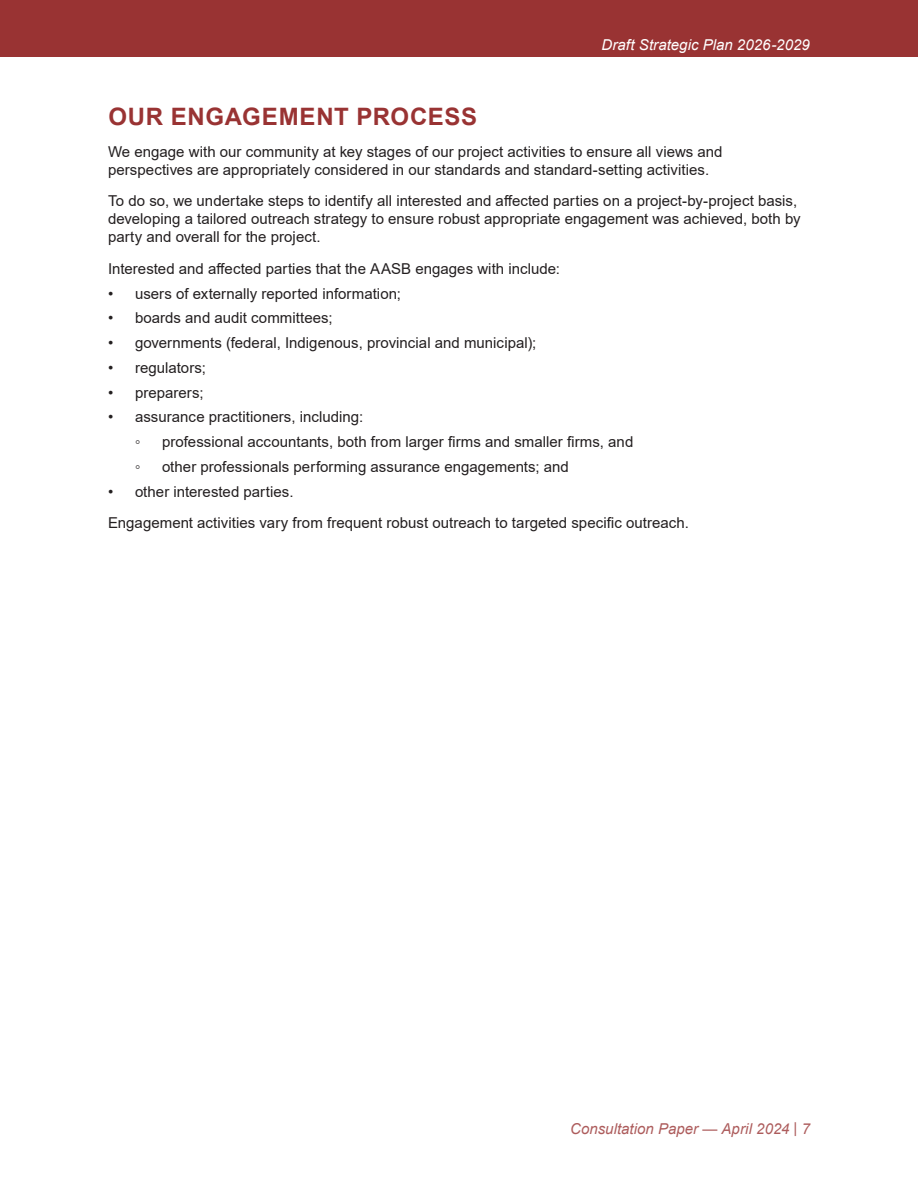
<style>
.page{position:relative;width:918px;height:1188px;background:#fff}
.page>*{position:absolute;margin:0;border:0;box-sizing:border-box;transform-origin:0 0}
.t1{font:700 24px "Arial";letter-spacing:.03em;color:#933}
.t2{font:15px/18px "Arial";letter-spacing:.005em;color:#231f20}
.t3{font:italic 15px "Arial";letter-spacing:.005em;color:#ad5c5c}
.t4{font:italic 15px "Arial";letter-spacing:.005em;color:#fff}
</style>
<div class="page">
<div style="left:0;top:0;width:918px;height:57px;background:#933"></div>
<p class="t4" style="left:601px;top:35px;width:210px">Draft Strategic Plan 2026-2029</p>
<h2 class="t1" style="left:108px;top:100px;width:370px">OUR ENGAGEMENT PROCESS</h2>
<p class="t2" style="left:108px;top:143px;width:616px">We engage with our community at key stages of our project activities to ensure all views and perspectives are appropriately considered in our standards and standard-setting activities.</p>
<p class="t2" style="left:108px;top:192px;width:694px">To do so, we undertake steps to identify all interested and affected parties on a project-by-project basis, developing a tailored outreach strategy to ensure robust appropriate engagement was achieved, both by party and overall for the project.</p>
<p class="t2" style="left:108px;top:260px;width:454px">Interested and affected parties that the AASB engages with include:</p>
<p class="t2" style="left:108px;top:284px;width:294px">• users of externally reported information;</p>
<p class="t2" style="left:108px;top:309px;width:226px">• boards and audit committees;</p>
<p class="t2" style="left:108px;top:334px;width:430px">• governments (federal, Indigenous, provincial and municipal);</p>
<p class="t2" style="left:108px;top:359px;width:99px">• regulators;</p>
<p class="t2" style="left:108px;top:383px;width:97px">• preparers;</p>
<p class="t2" style="left:108px;top:408px;width:257px">• assurance practitioners, including:</p>
<p class="t2" style="left:135px;top:433px;width:7px">◦</p>
<p class="t2" style="left:162px;top:433px;width:473px">professional accountants, both from larger firms and smaller firms, and</p>
<p class="t2" style="left:135px;top:458px;width:7px">◦</p>
<p class="t2" style="left:162px;top:458px;width:408px">other professionals performing assurance engagements; and</p>
<p class="t2" style="left:108px;top:482px;width:187px">• other interested parties.</p>
<p class="t2" style="left:108px;top:514px;width:583px">Engagement activities vary from frequent robust outreach to targeted specific outreach.</p>
<p class="t3" style="left:570px;top:1119px;width:241px">Consultation Paper — April 2024 | 7</p>
</div>
